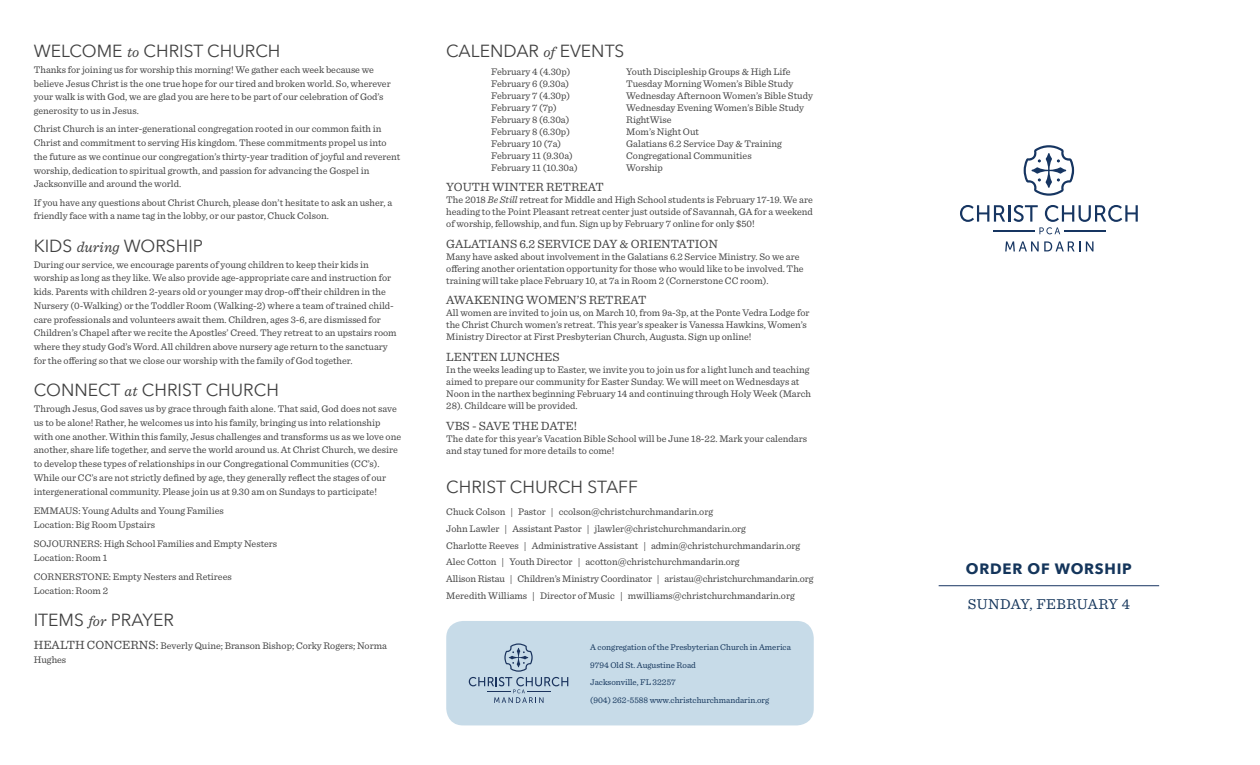
<style>
.page{position:relative;width:1260px;height:765px;background:#fff}
.page>*{position:absolute;margin:0;border:0;box-sizing:border-box;transform-origin:0 0}
.church_info{font:17.5px "Avenir Next";color:#414141}
.date_of_service{font:15px "Sentinel";letter-spacing:.03em;color:#14355b}
.order_of_worship{font:700 15px "Avenir Next";letter-spacing:.05em;color:#14355b}
.t1{font:12.5px "Sentinel";color:#414141}
.title_of_worship{font:10px/13.8px "Sentinel";color:#414141}
.t2{font:8.75px "Sentinel";color:#14355b}
.s1{font-family:"Sentinel";font-style:italic;font-size:15px}
.s2{font-size:12.5px}
.s3{font-style:italic}
</style>
<div class="page">
<div style="left:446px;top:621px;width:368px;height:104px;background:#c7dbe8;border-radius:17px"></div>
<svg style="left:469px;top:643px;width:99px;height:60px"></svg>
<hr style="left:939px;top:585px;width:220px;height:1px;background:#183461">
<svg style="left:1024px;top:145px;width:50px;height:51px"></svg>
<svg style="left:1086px;top:241px;width:7px;height:10px"></svg>
<svg style="left:1005px;top:241px;width:75px;height:10px"></svg>
<svg style="left:960px;top:205px;width:178px;height:29px"></svg>
<p class="church_info" style="left:34px;top:36px;width:248px">WELCOME <span class="s1">to</span> CHRIST CHURCH</p>
<p class="title_of_worship" style="left:34px;top:62px;width:359px">Thanks for joining us for worship this morning! We gather each week because we believe Jesus Christ is the one true hope for our tired and broken world. So, wherever your walk is with God, we are glad you are here to be part of our celebration of God’s generosity to us in Jesus.</p>
<p class="title_of_worship" style="left:34px;top:122px;width:368px">Christ Church is an inter-generational congregation rooted in our common faith in Christ and commitment to serving His kingdom. These commitments propel us into the future as we continue our congregation’s thirty-year tradition of joyful and reverent worship, dedication to spiritual growth, and passion for advancing the Gospel in Jacksonville and around the world.</p>
<p class="title_of_worship" style="left:34px;top:195px;width:360px">If you have any questions about Christ Church, please don’t hesitate to ask an usher, a friendly face with a name tag in the lobby, or our pastor, Chuck Colson.</p>
<p class="church_info" style="left:34px;top:231px;width:171px">KIDS <span class="s1">during</span> WORSHIP</p>
<p class="title_of_worship" style="left:34px;top:257px;width:364px">During our service, we encourage parents of young children to keep their kids in worship as long as they like. We also provide age-appropriate care and instruction for kids. Parents with children 2-years old or younger may drop-off their children in the Nursery (0-Walking) or the Toddler Room (Walking-2) where a team of trained child&shy;care professionals and volunteers await them. Children, ages 3-6, are dismissed for Children’s Chapel after we recite the Apostles’ Creed. They retreat to an upstairs room where they study God’s Word. All children above nursery age return to the sanctuary for the offering so that we close our worship with the family of God together.</p>
<p class="church_info" style="left:34px;top:375px;width:247px">CONNECT <span class="s1">at</span> CHRIST CHURCH</p>
<p class="title_of_worship" style="left:34px;top:401px;width:369px">Through Jesus, God saves us by grace through faith alone. That said, God does not save us to be alone! Rather, he welcomes us into his family, bringing us into relationship with one another. Within this family, Jesus challenges and transforms us as we love one another, share life together, and serve the world around us. At Christ Church, we desire to develop these types of relationships in our Congregational Communities (CC’s).</p>
<p class="title_of_worship" style="left:34px;top:470px;width:354px">While our CC’s are not strictly defined by age, they generally reflect the stages of our intergenerational community. Please join us at 9.30 am on Sundays to participate!</p>
<p class="title_of_worship" style="left:34px;top:503px;width:192px">EMMAUS: Young Adults and Young Families<br>Location: Big Room Upstairs</p>
<p class="title_of_worship" style="left:34px;top:536px;width:245px">SOJOURNERS: High School Families and Empty Nesters<br>Location: Room 1</p>
<p class="title_of_worship" style="left:34px;top:569px;width:200px">CORNERSTONE: Empty Nesters and Retirees<br>Location: Room 2</p>
<p class="church_info" style="left:34px;top:605px;width:142px">ITEMS <span class="s1">for</span> PRAYER</p>
<p class="title_of_worship" style="left:34px;top:638px;width:355px"><span class="s2">HEALTH CONCERNS:</span> Beverly Quine; Branson Bishop; Corky Rogers; Norma<br>Hughes</p>
<p class="church_info" style="left:446px;top:36px;width:180px">CALENDAR <span class="s1">of</span> EVENTS</p>
<p class="title_of_worship" style="left:491px;top:64px;width:81px">February 4 (4.30p)</p>
<p class="title_of_worship" style="left:626px;top:64px;width:166px">Youth Discipleship Groups &amp; High Life</p>
<p class="title_of_worship" style="left:491px;top:76px;width:79px">February 6 (9.30a)</p>
<p class="title_of_worship" style="left:626px;top:76px;width:168px">Tuesday Morning Women’s Bible Study</p>
<p class="title_of_worship" style="left:491px;top:88px;width:80px">February 7 (4.30p)</p>
<p class="title_of_worship" style="left:626px;top:88px;width:188px">Wednesday Afternoon Women’s Bible Study</p>
<p class="title_of_worship" style="left:491px;top:100px;width:67px">February 7 (7p)</p>
<p class="title_of_worship" style="left:626px;top:100px;width:179px">Wednesday Evening Women’s Bible Study</p>
<p class="title_of_worship" style="left:491px;top:112px;width:80px">February 8 (6.30a)</p>
<p class="title_of_worship" style="left:626px;top:112px;width:47px">RightWise</p>
<p class="title_of_worship" style="left:491px;top:124px;width:80px">February 8 (6.30p)</p>
<p class="title_of_worship" style="left:626px;top:124px;width:74px">Mom’s Night Out</p>
<p class="title_of_worship" style="left:491px;top:136px;width:71px">February 10 (7a)</p>
<p class="title_of_worship" style="left:626px;top:136px;width:157px">Galatians 6.2 Service Day &amp; Training</p>
<p class="title_of_worship" style="left:491px;top:148px;width:83px">February 11 (9.30a)</p>
<p class="title_of_worship" style="left:626px;top:148px;width:127px">Congregational Communities</p>
<p class="title_of_worship" style="left:491px;top:160px;width:88px">February 11 (10.30a)</p>
<p class="title_of_worship" style="left:626px;top:160px;width:38px">Worship</p>
<p class="t1" style="left:446px;top:178px;width:159px">YOUTH WINTER RETREAT</p>
<p class="title_of_worship" style="left:446px;top:193px;width:368px;line-height:12px;text-align:justify">The 2018 <span class="s3">Be Still</span> retreat for Middle and High School students is February 17-19. We are heading to the Point Pleasant retreat center just outside of Savannah, GA for a weekend of worship, fellowship, and fun. Sign up by February 7 online for only $50!</p>
<p class="t1" style="left:446px;top:234px;width:273px">GALATIANS 6.2 SERVICE DAY &amp; ORIENTATION</p>
<p class="title_of_worship" style="left:446px;top:250px;width:359px;line-height:12px">Many have asked about involvement in the Galatians 6.2 Service Ministry. So we are offering another orientation opportunity for those who would like to be involved. The training will take place February 10, at 7a in Room 2 (Cornerstone CC room).</p>
<p class="t1" style="left:446px;top:291px;width:202px">AWAKENING WOMEN’S RETREAT</p>
<p class="title_of_worship" style="left:446px;top:306px;width:365px;line-height:12px">All women are invited to join us, on March 10, from 9a-3p, at the Ponte Vedra Lodge for the Christ Church women’s retreat. This year’s speaker is Vanessa Hawkins, Women’s<br>Ministry Director at First Presbyterian Church, Augusta. Sign up online!</p>
<p class="t1" style="left:446px;top:347px;width:115px">LENTEN LUNCHES</p>
<p class="title_of_worship" style="left:446px;top:363px;width:366px;line-height:12px">In the weeks leading up to Easter, we invite you to join us for a light lunch and teaching aimed to prepare our community for Easter Sunday. We will meet on Wednesdays at Noon in the narthex beginning February 14 and continuing through Holy Week (March 28). Childcare will be provided.</p>
<p class="t1" style="left:446px;top:416px;width:132px">VBS - SAVE THE DATE!</p>
<p class="title_of_worship" style="left:446px;top:432px;width:362px;line-height:12px">The date for this year’s Vacation Bible School will be June 18-22. Mark your calendars and stay tuned for more details to come!</p>
<p class="church_info" style="left:446px;top:472px;width:193px">CHRIST CHURCH STAFF</p>
<p class="title_of_worship" style="left:446px;top:504px;width:268px">Chuck Colson | Pastor | ccolson@christchurchmandarin.org</p>
<p class="title_of_worship" style="left:446px;top:521px;width:301px">John Lawler | Assistant Pastor | jlawler@christchurchmandarin.org</p>
<p class="title_of_worship" style="left:446px;top:538px;width:356px">Charlotte Reeves | Administrative Assistant | admin@christchurchmandarin.org</p>
<p class="title_of_worship" style="left:446px;top:554px;width:295px">Alec Cotton | Youth Director | acotton@christchurchmandarin.org</p>
<p class="title_of_worship" style="left:446px;top:571px;width:369px">Allison Ristau | Children’s Ministry Coordinator | aristau@christchurchmandarin.org</p>
<p class="title_of_worship" style="left:446px;top:588px;width:350px">Meredith Williams | Director of Music | mwilliams@christchurchmandarin.org</p>
<p class="t2" style="left:590px;top:641px;width:202px">A congregation of the Presbyterian Church in America</p>
<p class="t2" style="left:590px;top:658px;width:107px">9794 Old St. Augustine Road</p>
<p class="t2" style="left:590px;top:676px;width:87px">Jacksonville, FL 32257</p>
<p class="t2" style="left:590px;top:693px;width:181px">(904) 262-5588 www.christchurchmandarin.org</p>
<p class="order_of_worship" style="left:966px;top:556px;width:167px">ORDER OF WORSHIP</p>
<p class="date_of_service" style="left:968px;top:593px;width:164px">SUNDAY, FEBRUARY 4</p>
</div>
